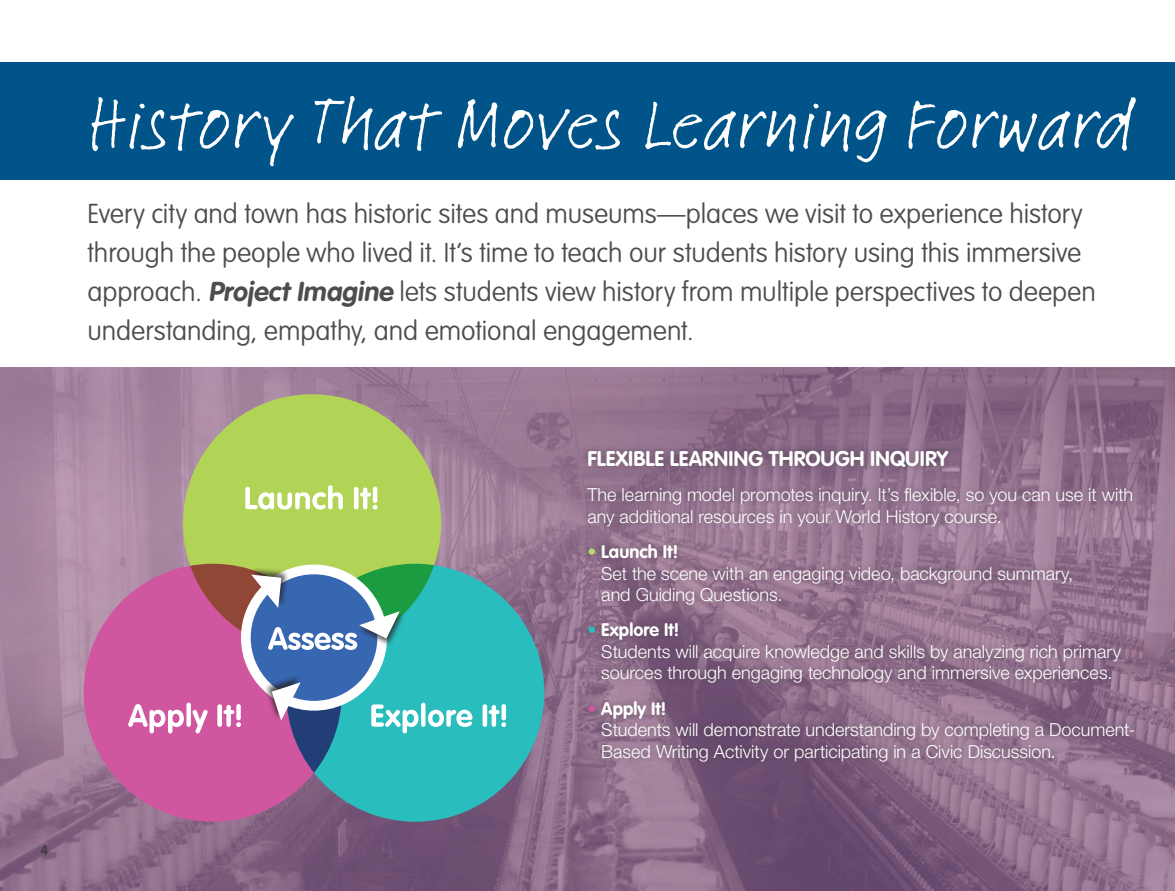
<style>
.page{position:relative;width:1175px;height:891px;background:#fff}
.page>*{position:absolute;margin:0;border:0;box-sizing:border-box;transform-origin:0 0}
.t1{font:76.5px "Feltpen Com";letter-spacing:-.01em;color:#fff}
.t2{font:100 27px/39px "VAG Rounded LT Pro";letter-spacing:-.005em;color:#4d4d4f}
.t3{font:700 21px "VAG Rounded LT Pro";letter-spacing:.005em;color:#fff}
.t4{font:300 18px/21.6px "Helvetica Neue LTW1 G";color:#fff}
.t5{font:700 18px "VAG Rounded LT Pro";letter-spacing:.005em;color:#fff}
.t6{font:700 13.5px "VAG Rounded LTCYR";color:#414142}
.s1{font-weight:700}
.s2{color:#bcd971}
.s3{color:#29bdbe}
.s4{color:#d0569f}
</style>
<div class="page">
<img style="left:0;top:368px;width:1174px;height:523px">
<div style="left:286px;top:564px;width:258px;height:258px;background:#29bdbe;border-radius:50%"></div>
<div style="left:84px;top:564px;width:258px;height:258px;background:#d0569f;border-radius:50%"></div>
<div style="left:183px;top:394px;width:258px;height:258px;background:#b1d356;border-radius:50%"></div>
<svg style="left:245px;top:485px;width:132px;height:25px"></svg>
<svg style="left:128px;top:703px;width:113px;height:30px"></svg>
<svg style="left:371px;top:703px;width:135px;height:30px"></svg>
<div style="left:246px;top:569px;width:136px;height:137px;background:#3767b1;border-radius:50%"></div>
<div style="left:241px;top:565px;width:146px;height:146px;border:10px solid #fff;border-radius:50%"></div>
<div style="left:249px;top:566px;width:40px;height:43px;background:#231f20;opacity:.75"></div>
<div style="left:357px;top:611px;width:49px;height:36px;background:#231f20;opacity:.75"></div>
<svg style="left:251px;top:575px;width:149px;height:75px"></svg>
<div style="left:264px;top:674px;width:38px;height:47px;background:#231f20;opacity:.75"></div>
<svg style="left:272px;top:682px;width:29px;height:39px"></svg>
<div style="left:580px;top:444px;width:561px;height:325px;background:#231f20;opacity:.4"></div>
<div style="left:0;top:62px;width:1174px;height:118px;background:#00548a"></div>
<hr style="left:1174px;top:154px;width:1px;height:272px;background:#231f20;opacity:.48">
<h1 class="t1" style="left:87px;top:75px;width:1047px">History That Moves Learning Forward</h1>
<p class="t2" style="left:87px;top:195px;width:1009px">Every city and town has historic sites and museums—places we visit to experience history through the people who lived it. It’s time to teach our students history using this immersive approach. <span class="s1">Project Imagine</span> lets students view history from multiple perspectives to deepen understanding, empathy, and emotional engagement.</p>
<p class="t6" style="left:40px;top:842px;width:9px">4</p>
<p class="t3" style="left:587px;top:446px;width:362px">FLEXIBLE LEARNING THROUGH INQUIRY</p>
<p class="t4" style="left:587px;top:484px;width:547px">The learning model promotes inquiry. It’s flexible, so you can use it with any additional resources in your World History course.</p>
<p class="t5" style="left:587px;top:540px;width:92px"><span class="s2">•</span> Launch It!</p>
<p class="t4" style="left:601px;top:562px;width:473px">Set the scene with an engaging video, background summary, and Guiding Questions.</p>
<p class="t5" style="left:587px;top:619px;width:94px"><span class="s3">•</span> Explore It!</p>
<p class="t4" style="left:601px;top:641px;width:521px">Students will acquire knowledge and skills by analyzing rich primary sources through engaging technology and immersive experiences.</p>
<p class="t5" style="left:587px;top:697px;width:81px"><span class="s4">•</span> Apply It!</p>
<p class="t4" style="left:601px;top:719px;width:535px">Students will demonstrate understanding by completing a Document-<br>Based Writing Activity or participating in a Civic Discussion.</p>
</div>
